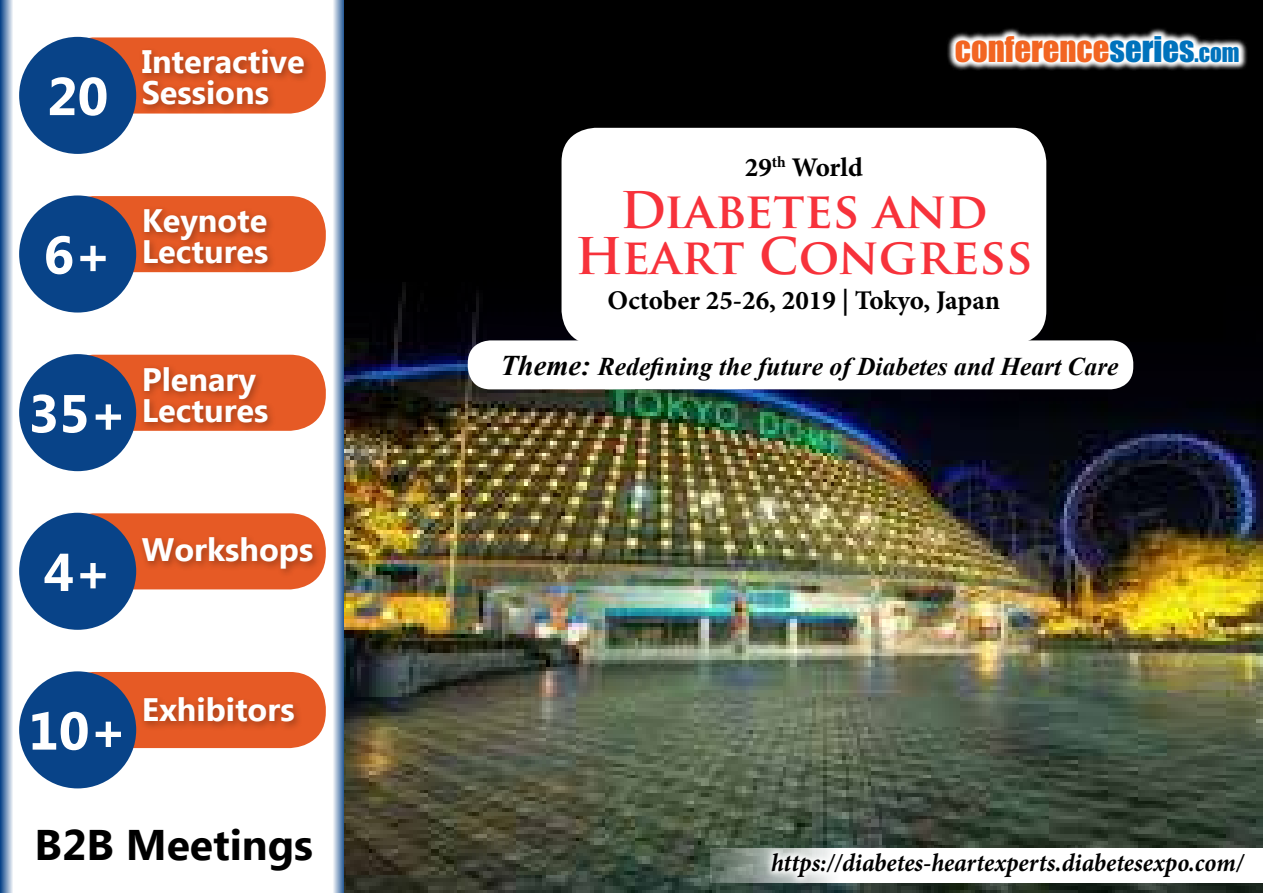
<style>
.page{position:relative;width:1263px;height:893px;background:#fff}
.page>*{position:absolute;margin:0;border:0;box-sizing:border-box;transform-origin:0 0}
.t1{font:700 53.25px "Ebrima";color:#fff}
.t2{font:700 49.2px/45.9px "Trajan Pro";color:#f7323b;text-align:center}
.t3{font:700 42.75px "Ebrima";color:#000}
.t4{font:32.7px "Impact";color:#f26522}
.t5{font:700 32.4px/30.9px "Ebrima";color:#fff}
.t6{font:700 27px "Minion Pro";color:#000}
.t7{font:italic 700 25.5px "Minion Pro";color:#000;scale:.95 1}
.t8{font:italic 700 25.5px "Times New Roman";color:#000}
.s1{color:#0072bc}
.s2{font-size:22.95px;color:#0072bc}
.s3{font-size:28.5px}
</style>
<div class="page">
<svg style="left:0;top:0;width:13px;height:893px;background:#7a99be"></svg>
<svg style="left:333px;top:0;width:12px;height:893px;background:#8da8c8"></svg>
<div style="left:58px;top:37px;width:268px;height:77px;background:#e65a25;border-radius:36px"></div>
<div style="left:19px;top:37px;width:117px;height:117px;background:#084388;border-radius:50%"></div>
<div style="left:138px;top:45px;width:176px;height:69px;background:#000;opacity:.3"></div>
<div style="left:58px;top:196px;width:268px;height:76px;background:#e65a25;border-radius:36px"></div>
<div style="left:19px;top:195px;width:117px;height:118px;background:#084388;border-radius:50%"></div>
<div style="left:140px;top:205px;width:137px;height:68px;background:#000;opacity:.3"></div>
<div style="left:58px;top:355px;width:268px;height:76px;background:#e65a25;border-radius:36px"></div>
<div style="left:19px;top:354px;width:117px;height:117px;background:#084388;border-radius:50%"></div>
<div style="left:140px;top:362px;width:137px;height:70px;background:#000;opacity:.3"></div>
<div style="left:58px;top:513px;width:268px;height:76px;background:#e65a25;border-radius:36px"></div>
<div style="left:19px;top:513px;width:117px;height:117px;background:#084388;border-radius:50%"></div>
<div style="left:138px;top:533px;width:184px;height:46px;background:#000;opacity:.3"></div>
<div style="left:58px;top:672px;width:268px;height:76px;background:#e65a25;border-radius:36px"></div>
<div style="left:19px;top:671px;width:117px;height:117px;background:#084388;border-radius:50%"></div>
<div style="left:140px;top:693px;width:164px;height:38px;background:#000;opacity:.3"></div>
<div style="left:345px;top:0;width:918px;height:893px;background:#000"></div>
<img style="left:345px;top:224px;width:918px;height:669px">
<svg style="left:947px;top:28px;width:301px;height:42px"></svg>
<svg style="left:710px;top:848px;width:553px;height:34px;background:#8d9990"></svg>
<svg style="left:763px;top:845px;width:490px;height:41px;background:#dbdedc"></svg>
<div style="left:468px;top:340px;width:665px;height:49px;background:#fff;border-radius:22px"></div>
<div style="left:561px;top:128px;width:485px;height:217px;background:#fff;border-radius:34px"></div>
<h1 class="t1" style="left:47px;top:57px;width:63px">20</h1>
<p class="t5" style="left:142px;top:48px;width:165px">Interactive<br>Sessions</p>
<h1 class="t1" style="left:44px;top:215px;width:70px">6+</h1>
<p class="t5" style="left:142px;top:207px;width:128px">Keynote<br>Lectures</p>
<h1 class="t1" style="left:28px;top:374px;width:100px">35+</h1>
<p class="t5" style="left:142px;top:365px;width:128px">Plenary<br>Lectures</p>
<h1 class="t1" style="left:44px;top:532px;width:70px">4+</h1>
<p class="t5" style="left:142px;top:536px;width:173px">Workshops</p>
<h1 class="t1" style="left:28px;top:691px;width:100px">10+</h1>
<p class="t5" style="left:142px;top:696px;width:154px">Exhibitors</p>
<h3 class="t3" style="left:35px;top:813px;width:280px">B2B Meetings</h3>
<p class="t4" style="left:955px;top:24px;width:286px">CONFERENCE<span class="s1">SERIES</span><span class="s2">.COM</span></p>
<p class="t6" style="left:745px;top:149px;width:120px">29<sup>th</sup> World</p>
<h2 class="t2" style="left:575px;top:188px;width:459px">Diabetes and<br>Heart Congress</h2>
<p class="t6" style="left:608px;top:281px;width:394px">October 25-26, 2019 | Tokyo, Japan</p>
<p class="t8" style="left:500px;top:348px;width:620px"><span class="s3">Theme:</span> Redefining the future of Diabetes and Heart Care</p>
<p class="t7" style="left:771px;top:845px;width:499px">https://diabetes-heartexperts.diabetesexpo.com/</p>
</div>
